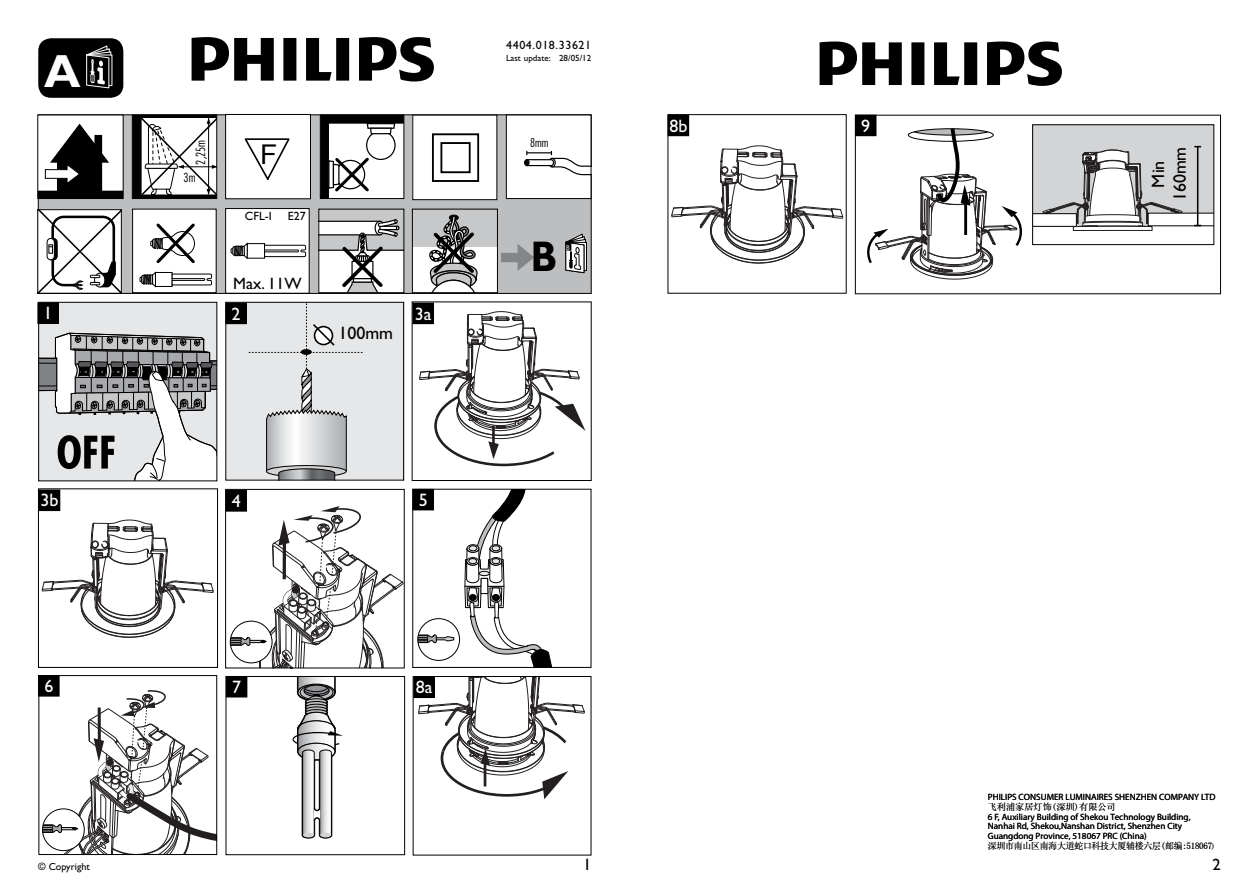
<style>
.page{position:relative;width:1259px;height:893px;background:#fff}
.page>*{position:absolute;margin:0;border:0;box-sizing:border-box;transform-origin:0 0}
.t1{font:700 46.65px "Gill Sans Std";color:#fff}
.t2{font:700 43.05px "Gill Sans Std";color:#000;scale:.89 1}
.t3{font:27.15px "Helvetica";color:#000}
.t4{font:18px "Gill Sans Std";color:#fff}
.t5{font:18px/21.6px "Gill Sans Std";color:#000;text-align:center}
.t6{font:16.5px "Gill Sans Std";color:#000}
.t7{font:15.45px "Courier";color:#000;scale:1.09 1}
.t8{font:300 condensed 12.3px "Futura";color:#000}
.t9{font:12px "Gill Sans Std";letter-spacing:.05em;color:#000}
.t10{font:300 condensed 11.85px "Futura Std";color:#000}
.t11{font:10.2px "Gill Sans Std";color:#000}
.t12{font:condensed 9.15px/9.9px "Futura Std";color:#000}
.t13{font:9.15px "Sim Sun";letter-spacing:-.025em;color:#000}
.t14{font:9.15px "Sim Sun";color:#000}
.t15{font:9px "Gill Sans Std";color:#000}
.t16{font:700 7.35px "Futura";color:#fff;scale:.89 1}
.s1{font-size:7.65px}
</style>
<div class="page">
<svg style="left:38px;top:38px;width:85px;height:60px;background:#1b1b1b"></svg>
<svg style="left:192px;top:37px;width:242px;height:45px"></svg>
<svg style="left:819px;top:41px;width:243px;height:45px"></svg>
<svg style="left:42px;top:509px;width:172px;height:129px"></svg>
<div style="left:38px;top:489px;width:180px;height:179px;border:1px solid #000"></div>
<svg style="left:671px;top:135px;width:172px;height:129px"></svg>
<div style="left:38px;top:115px;width:553px;height:179px;background:#bcbec0;border:1px solid #000"></div>
<svg style="left:865px;top:121px;width:157px;height:158px"></svg>
<svg style="left:418px;top:678px;width:167px;height:178px"></svg>
<div style="left:414px;top:677px;width:20px;height:20px;background:#000"></div>
<div style="left:413px;top:677px;width:22px;height:21px;border:1px solid #000"></div>
<div style="left:38px;top:115px;width:85px;height:84px;background:#fff"></div>
<svg style="left:40px;top:124px;width:81px;height:73px"></svg>
<div style="left:38px;top:120px;width:27px;height:20px;background:#fff"></div>
<div style="left:38px;top:115px;width:85px;height:84px;border:1px solid #000"></div>
<svg style="left:134px;top:117px;width:81px;height:80px;background:#bfbfbf"></svg>
<div style="left:132px;top:115px;width:85px;height:84px;border:1px solid #000"></div>
<div style="left:226px;top:114px;width:84px;height:85px;background:#fff"></div>
<svg style="left:245px;top:138px;width:45px;height:42px"></svg>
<div style="left:225px;top:114px;width:86px;height:85px;border:1px solid #000"></div>
<svg style="left:322px;top:117px;width:80px;height:80px;background:#bcbcbc"></svg>
<div style="left:320px;top:115px;width:84px;height:84px;border:1px solid #000"></div>
<div style="left:506px;top:115px;width:85px;height:84px;background:#fff"></div>
<svg style="left:524px;top:151px;width:65px;height:25px"></svg>
<div style="left:506px;top:115px;width:85px;height:84px;border:1px solid #000"></div>
<svg style="left:40px;top:211px;width:80px;height:80px;background:#cfcfcf"></svg>
<div style="left:38px;top:209px;width:84px;height:84px;border:1px solid #000"></div>
<div style="left:133px;top:209px;width:83px;height:84px;background:#fff"></div>
<svg style="left:139px;top:223px;width:73px;height:65px"></svg>
<div style="left:132px;top:209px;width:84px;height:84px;border:1px solid #000"></div>
<svg style="left:321px;top:211px;width:81px;height:80px"></svg>
<div style="left:412px;top:209px;width:85px;height:37px;background:#c7c8ca"></div>
<div style="left:226px;top:209px;width:83px;height:84px;background:#fff"></div>
<div style="left:247px;top:243px;width:18px;height:15px;background:#fff;border:1px solid #000"></div>
<svg style="left:264px;top:245px;width:42px;height:12px"></svg>
<svg style="left:230px;top:242px;width:18px;height:17px"></svg>
<div style="left:225px;top:208px;width:84px;height:85px;border:1px solid #000"></div>
<svg style="left:40px;top:304px;width:175px;height:175px;background:#b2b3b4"></svg>
<div style="left:38px;top:302px;width:179px;height:179px;border:1px solid #000"></div>
<div style="left:38px;top:303px;width:20px;height:20px;background:#000"></div>
<div style="left:38px;top:302px;width:21px;height:22px;border:1px solid #000"></div>
<svg style="left:228px;top:304px;width:174px;height:174px;background:#dadbdd"></svg>
<div style="left:226px;top:302px;width:178px;height:178px;border:1px solid #000"></div>
<div style="left:338px;top:325px;width:62px;height:22px;background:#e6e7e8"></div>
<div style="left:226px;top:303px;width:20px;height:21px;background:#000"></div>
<div style="left:225px;top:303px;width:22px;height:21px;border:1px solid #000"></div>
<div style="left:225px;top:489px;width:179px;height:179px;border:1px solid #000"></div>
<div style="left:39px;top:675px;width:178px;height:180px;border:1px solid #000"></div>
<div style="left:226px;top:676px;width:179px;height:179px;border:1px solid #000"></div>
<div style="left:226px;top:491px;width:20px;height:20px;background:#000"></div>
<div style="left:226px;top:490px;width:21px;height:21px;border:1px solid #000"></div>
<div style="left:39px;top:676px;width:20px;height:20px;background:#000"></div>
<div style="left:38px;top:675px;width:21px;height:21px;border:1px solid #000"></div>
<div style="left:226px;top:676px;width:21px;height:21px;background:#000"></div>
<div style="left:855px;top:115px;width:21px;height:21px;background:#000"></div>
<svg style="left:1032px;top:114px;width:181px;height:132px"></svg>
<svg style="left:42px;top:689px;width:175px;height:166px"></svg>
<div style="left:42px;top:808px;width:43px;height:43px;border:1px solid #000;border-radius:50%"></div>
<svg style="left:230px;top:506px;width:173px;height:333px"></svg>
<div style="left:230px;top:621px;width:42px;height:42px;border:1px solid #000;border-radius:50%"></div>
<div style="left:39px;top:490px;width:21px;height:21px;background:#000"></div>
<div style="left:668px;top:115px;width:20px;height:21px;background:#000"></div>
<div style="left:668px;top:115px;width:21px;height:21px;border:1px solid #000"></div>
<div style="left:413px;top:115px;width:84px;height:85px;background:#fff"></div>
<div style="left:432px;top:133px;width:47px;height:49px;border:2px solid #000"></div>
<div style="left:440px;top:142px;width:30px;height:31px;border:2px solid #000"></div>
<svg style="left:412px;top:213px;width:175px;height:453px"></svg>
<div style="left:412px;top:489px;width:179px;height:179px;border:1px solid #000"></div>
<h1 class="t1" style="left:44px;top:43px;width:38px">A</h1>
<h3 class="t4" style="left:44px;top:303px;width:10px">1</h3>
<h3 class="t4" style="left:41px;top:490px;width:19px">3b</h3>
<h3 class="t8" style="left:193px;top:165px;width:26px;rotate:-90deg">2,25m</h3>
<h3 class="t3" style="left:260px;top:137px;width:18px">F</h3>
<h3 class="t8" style="left:183px;top:169px;width:13px">3m</h3>
<h3 class="t9" style="left:245px;top:209px;width:28px">CFL-I</h3>
<h3 class="t9" style="left:288px;top:209px;width:19px">E27</h3>
<h3 class="t6" style="left:233px;top:274px;width:70px">Max. 11W</h3>
<h3 class="t4" style="left:231px;top:303px;width:10px">2</h3>
<h3 class="t5" style="left:338px;top:322px;width:56px">100mm</h3>
<h3 class="t7" style="left:343px;top:326px;width:46px">64 mm</h3>
<h3 class="t4" style="left:415px;top:303px;width:18px">3a</h3>
<h3 class="t4" style="left:232px;top:491px;width:10px">4</h3>
<h3 class="t4" style="left:419px;top:489px;width:10px">5</h3>
<h3 class="t4" style="left:44px;top:676px;width:10px">6</h3>
<h3 class="t4" style="left:232px;top:676px;width:10px">7</h3>
<p class="t11" style="left:38px;top:861px;width:53px">© Copyright</p>
<h3 class="t4" style="left:416px;top:677px;width:18px">8a</h3>
<h3 class="t9" style="left:506px;top:38px;width:87px">4404.018.33621</h3>
<p class="t15" style="left:506px;top:53px;width:87px">Last update: 28/05/12</p>
<p class="t10" style="left:530px;top:136px;width:20px">8mm</p>
<h2 class="t2" style="left:531px;top:231px;width:31px">B</h2>
<p class="t16" style="left:566px;top:243px;width:5px">B</p>
<h3 class="t4" style="left:669px;top:115px;width:19px">8b</h3>
<h3 class="t4" style="left:861px;top:115px;width:10px">9</h3>
<h3 class="t5" style="left:1147px;top:201px;width:56px;rotate:-90deg">Min<br>160mm</h3>
<p class="t12" style="left:988px;top:792px;width:229px">PHILIPS CONSUMER LUMINAIRES SHENZHEN COMPANY LTD</p>
<p class="t14" style="left:988px;top:802px;width:129px">飞利浦家居灯饰(深圳)有限公司</p>
<p class="t12" style="left:988px;top:812px;width:204px">6 F, Auxiliary Building of Shekou Technology Building,<br>Nanhai Rd, Shekou,Nanshan District, Shenzhen City<br>Guangdong Province, 518067 PRC (China)</p>
<p class="t13" style="left:988px;top:841px;width:229px">深圳市南山区南海大道蛇口科技大厦辅楼六层(邮编:518067<span class="s1">)</span></p>
<h3 class="t6" style="left:583px;top:854px;width:10px">1</h3>
<h3 class="t6" style="left:1212px;top:854px;width:10px">2</h3>
</div>
